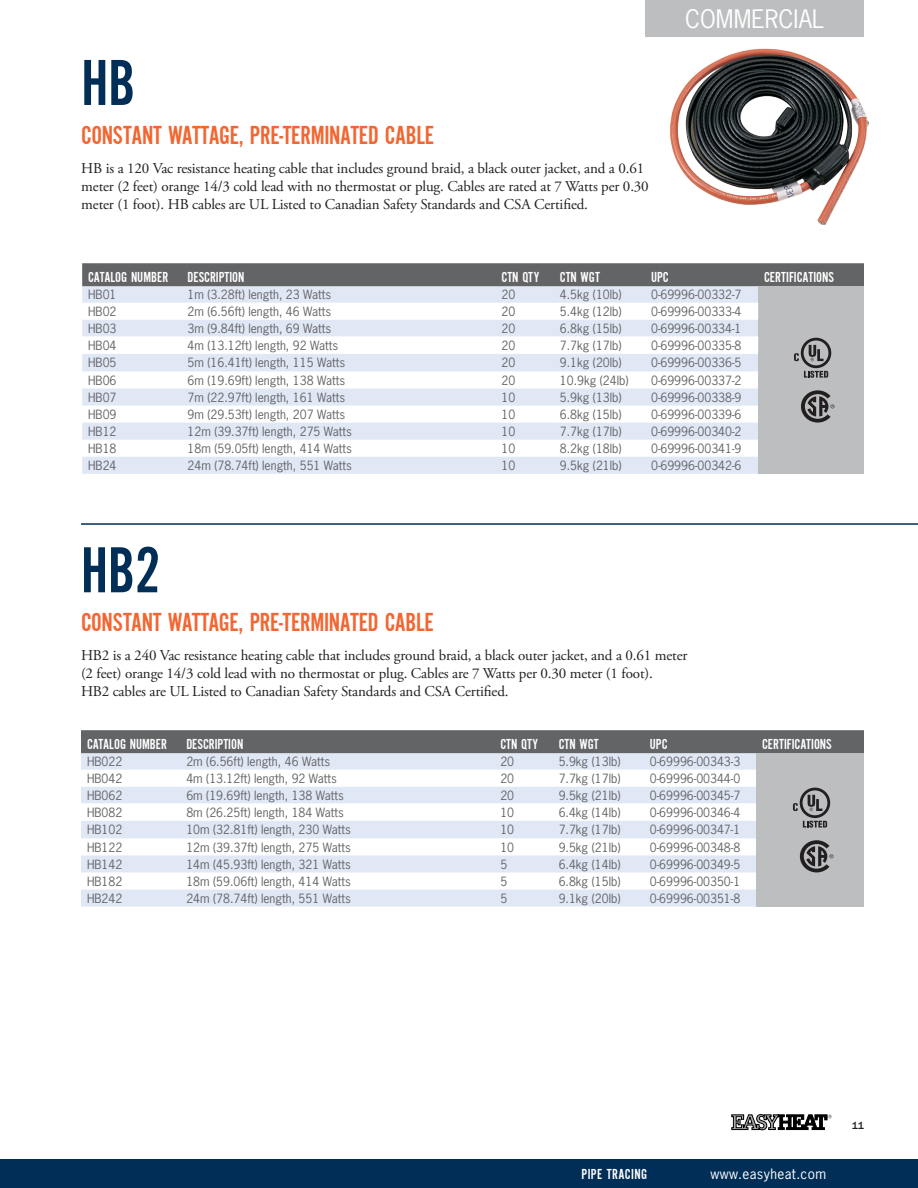
<style>
.page{position:relative;width:918px;height:1188px;background:#fff}
.page>*{position:absolute;margin:0;border:0;box-sizing:border-box;transform-origin:0 0}
.t1{font:67.5px "Alternate Gothic EF No Two";color:#002e57}
.t2{font:27px "Alternate Gothic EF No Two";letter-spacing:-.01em;color:#f26631}
.t3{font:24px "News Gothic Std";color:#fff}
.t4{font:15px/18px "Adobe Garamond Pro";letter-spacing:-.01em;color:#231f20}
.t5{font:15px "Alternate Gothic EF No Two";color:#fff}
.t6{font:15px "Alternate Gothic EF No Two";letter-spacing:.025em;color:#fff}
.t7{font:13.5px "News Gothic Std";letter-spacing:.03em;color:#fff}
.t8{font:12px "News Gothic Std";color:#636466}
.t9{font:500 10.5px "Franklin Gothic";color:#231f20}
</style>
<div class="page">
<svg style="left:732px;top:1114px;width:100px;height:16px"></svg>
<div style="left:0;top:1159px;width:918px;height:29px;background:#002e57"></div>
<div style="left:646px;top:0;width:218px;height:37px;background:#bcbec0"></div>
<hr style="left:81px;top:523px;width:837px;height:2px;background:#002e57">
<img style="left:670px;top:48px;width:199px;height:177px">
<div style="left:82px;top:263px;width:782px;height:23px;background:#636466"></div>
<svg style="left:82px;top:286px;width:676px;height:188px;fill:#e0e8f6"></svg>
<div style="left:758px;top:286px;width:106px;height:188px;background:#bcbec0"></div>
<svg style="left:82px;top:303px;width:676px;height:17px"></svg>
<svg style="left:82px;top:337px;width:676px;height:17px"></svg>
<svg style="left:794px;top:338px;width:37px;height:40px"></svg>
<svg style="left:801px;top:390px;width:34px;height:33px"></svg>
<div style="left:81px;top:730px;width:783px;height:23px;background:#636466"></div>
<svg style="left:81px;top:753px;width:675px;height:154px;fill:#e0e8f6"></svg>
<div style="left:756px;top:753px;width:108px;height:154px;background:#bcbec0"></div>
<svg style="left:81px;top:770px;width:675px;height:17px"></svg>
<svg style="left:81px;top:804px;width:675px;height:17px"></svg>
<svg style="left:793px;top:788px;width:37px;height:40px"></svg>
<svg style="left:800px;top:840px;width:34px;height:32px"></svg>
<h1 class="t1" style="left:81px;top:48px;width:56px">HB</h1>
<h2 class="t2" style="left:81px;top:121px;width:355px">CONSTANT WATTAGE, PRE-TERMINATED CABLE</h2>
<p class="t4" style="left:81px;top:160px;width:569px">HB is a 120 Vac resistance heating cable that includes ground braid, a black outer jacket, and a 0.61 meter (2 feet) orange 14/3 cold lead with no thermostat or plug. Cables are rated at 7 Watts per 0.30 meter (1 foot). HB cables are UL Listed to Canadian Safety Standards and CSA Certified.</p>
<h3 class="t3" style="left:685px;top:4px;width:141px">commercial</h3>
<p class="t5" style="left:88px;top:269px;width:81px">CATALOG NUMBER</p>
<p class="t5" style="left:188px;top:269px;width:59px">DESCRIPTION</p>
<p class="t5" style="left:502px;top:269px;width:39px">CTN QTY</p>
<p class="t5" style="left:560px;top:269px;width:42px">CTN WGT</p>
<p class="t5" style="left:651px;top:269px;width:7px">UPC</p>
<p class="t5" style="left:764px;top:269px;width:71px">CERTIFICATIONS</p>
<p class="t8" style="left:88px;top:287px;width:30px">HB01</p>
<p class="t8" style="left:188px;top:287px;width:145px">1m (3.28ft) length, 23 Watts</p>
<p class="t8" style="left:502px;top:287px;width:15px">20</p>
<p class="t8" style="left:560px;top:287px;width:63px">4.5kg (10lb)</p>
<p class="t8" style="left:651px;top:287px;width:92px">0-69996-00332-7</p>
<p class="t8" style="left:88px;top:304px;width:30px">HB02</p>
<p class="t8" style="left:188px;top:304px;width:145px">2m (6.56ft) length, 46 Watts</p>
<p class="t8" style="left:502px;top:304px;width:15px">20</p>
<p class="t8" style="left:560px;top:304px;width:63px">5.4kg (12lb)</p>
<p class="t8" style="left:651px;top:304px;width:92px">0-69996-00333-4</p>
<p class="t8" style="left:88px;top:321px;width:30px">HB03</p>
<p class="t8" style="left:188px;top:321px;width:145px">3m (9.84ft) length, 69 Watts</p>
<p class="t8" style="left:502px;top:321px;width:15px">20</p>
<p class="t8" style="left:560px;top:321px;width:63px">6.8kg (15lb)</p>
<p class="t8" style="left:651px;top:321px;width:92px">0-69996-00334-1</p>
<p class="t8" style="left:88px;top:338px;width:30px">HB04</p>
<p class="t8" style="left:188px;top:338px;width:152px">4m (13.12ft) length, 92 Watts</p>
<p class="t8" style="left:502px;top:338px;width:15px">20</p>
<p class="t8" style="left:560px;top:338px;width:63px">7.7kg (17lb)</p>
<p class="t8" style="left:651px;top:338px;width:92px">0-69996-00335-8</p>
<p class="t8" style="left:88px;top:355px;width:30px">HB05</p>
<p class="t8" style="left:188px;top:355px;width:159px">5m (16.41ft) length, 115 Watts</p>
<p class="t8" style="left:502px;top:355px;width:15px">20</p>
<p class="t8" style="left:560px;top:355px;width:63px">9.1kg (20lb)</p>
<p class="t8" style="left:651px;top:355px;width:92px">0-69996-00336-5</p>
<p class="t8" style="left:88px;top:372px;width:30px">HB06</p>
<p class="t8" style="left:188px;top:372px;width:159px">6m (19.69ft) length, 138 Watts</p>
<p class="t8" style="left:502px;top:372px;width:15px">20</p>
<p class="t8" style="left:560px;top:372px;width:70px">10.9kg (24lb)</p>
<p class="t8" style="left:651px;top:372px;width:92px">0-69996-00337-2</p>
<p class="t8" style="left:88px;top:389px;width:30px">HB07</p>
<p class="t8" style="left:188px;top:389px;width:159px">7m (22.97ft) length, 161 Watts</p>
<p class="t8" style="left:502px;top:389px;width:15px">10</p>
<p class="t8" style="left:560px;top:389px;width:63px">5.9kg (13lb)</p>
<p class="t8" style="left:651px;top:389px;width:92px">0-69996-00338-9</p>
<p class="t8" style="left:88px;top:407px;width:30px">HB09</p>
<p class="t8" style="left:188px;top:407px;width:159px">9m (29.53ft) length, 207 Watts</p>
<p class="t8" style="left:502px;top:407px;width:15px">10</p>
<p class="t8" style="left:560px;top:407px;width:63px">6.8kg (15lb)</p>
<p class="t8" style="left:651px;top:407px;width:92px">0-69996-00339-6</p>
<p class="t8" style="left:88px;top:424px;width:30px">HB12</p>
<p class="t8" style="left:188px;top:424px;width:166px">12m (39.37ft) length, 275 Watts</p>
<p class="t8" style="left:502px;top:424px;width:15px">10</p>
<p class="t8" style="left:560px;top:424px;width:63px">7.7kg (17lb)</p>
<p class="t8" style="left:651px;top:424px;width:92px">0-69996-00340-2</p>
<p class="t8" style="left:88px;top:441px;width:30px">HB18</p>
<p class="t8" style="left:188px;top:441px;width:166px">18m (59.05ft) length, 414 Watts</p>
<p class="t8" style="left:502px;top:441px;width:15px">10</p>
<p class="t8" style="left:560px;top:441px;width:63px">8.2kg (18lb)</p>
<p class="t8" style="left:651px;top:441px;width:92px">0-69996-00341-9</p>
<p class="t8" style="left:88px;top:458px;width:30px">HB24</p>
<p class="t8" style="left:188px;top:458px;width:166px">24m (78.74ft) length, 551 Watts</p>
<p class="t8" style="left:502px;top:458px;width:15px">10</p>
<p class="t8" style="left:560px;top:458px;width:63px">9.5kg (21lb)</p>
<p class="t8" style="left:651px;top:458px;width:92px">0-69996-00342-6</p>
<h1 class="t1" style="left:81px;top:535px;width:81px">HB2</h1>
<h2 class="t2" style="left:81px;top:608px;width:355px">CONSTANT WATTAGE, PRE-TERMINATED CABLE</h2>
<p class="t4" style="left:81px;top:647px;width:608px">HB2 is a 240 Vac resistance heating cable that includes ground braid, a black outer jacket, and a 0.61 meter (2 feet) orange 14/3 cold lead with no thermostat or plug. Cables are 7 Watts per 0.30 meter (1 foot).<br>HB2 cables are UL Listed to Canadian Safety Standards and CSA Certified.</p>
<p class="t5" style="left:87px;top:736px;width:81px">CATALOG NUMBER</p>
<p class="t5" style="left:186px;top:736px;width:59px">DESCRIPTION</p>
<p class="t5" style="left:500px;top:736px;width:39px">CTN QTY</p>
<p class="t5" style="left:559px;top:736px;width:42px">CTN WGT</p>
<p class="t5" style="left:650px;top:736px;width:7px">UPC</p>
<p class="t5" style="left:762px;top:736px;width:71px">CERTIFICATIONS</p>
<p class="t8" style="left:87px;top:754px;width:37px">HB022</p>
<p class="t8" style="left:186px;top:754px;width:145px">2m (6.56ft) length, 46 Watts</p>
<p class="t8" style="left:500px;top:754px;width:15px">20</p>
<p class="t8" style="left:559px;top:754px;width:63px">5.9kg (13lb)</p>
<p class="t8" style="left:650px;top:754px;width:92px">0-69996-00343-3</p>
<p class="t8" style="left:87px;top:771px;width:37px">HB042</p>
<p class="t8" style="left:186px;top:771px;width:152px">4m (13.12ft) length, 92 Watts</p>
<p class="t8" style="left:500px;top:771px;width:15px">20</p>
<p class="t8" style="left:559px;top:771px;width:63px">7.7kg (17lb)</p>
<p class="t8" style="left:650px;top:771px;width:92px">0-69996-00344-0</p>
<p class="t8" style="left:87px;top:787px;width:37px">HB062</p>
<p class="t8" style="left:186px;top:787px;width:159px">6m (19.69ft) length, 138 Watts</p>
<p class="t8" style="left:500px;top:787px;width:15px">20</p>
<p class="t8" style="left:559px;top:787px;width:63px">9.5kg (21lb)</p>
<p class="t8" style="left:650px;top:787px;width:92px">0-69996-00345-7</p>
<p class="t8" style="left:87px;top:805px;width:37px">HB082</p>
<p class="t8" style="left:186px;top:805px;width:159px">8m (26.25ft) length, 184 Watts</p>
<p class="t8" style="left:500px;top:805px;width:15px">10</p>
<p class="t8" style="left:559px;top:805px;width:63px">6.4kg (14lb)</p>
<p class="t8" style="left:650px;top:805px;width:92px">0-69996-00346-4</p>
<p class="t8" style="left:87px;top:822px;width:37px">HB102</p>
<p class="t8" style="left:186px;top:822px;width:166px">10m (32.81ft) length, 230 Watts</p>
<p class="t8" style="left:500px;top:822px;width:15px">10</p>
<p class="t8" style="left:559px;top:822px;width:63px">7.7kg (17lb)</p>
<p class="t8" style="left:650px;top:822px;width:92px">0-69996-00347-1</p>
<p class="t8" style="left:87px;top:839px;width:37px">HB122</p>
<p class="t8" style="left:186px;top:839px;width:166px">12m (39.37ft) length, 275 Watts</p>
<p class="t8" style="left:500px;top:839px;width:15px">10</p>
<p class="t8" style="left:559px;top:839px;width:63px">9.5kg (21lb)</p>
<p class="t8" style="left:650px;top:839px;width:92px">0-69996-00348-8</p>
<p class="t8" style="left:87px;top:856px;width:37px">HB142</p>
<p class="t8" style="left:186px;top:856px;width:166px">14m (45.93ft) length, 321 Watts</p>
<p class="t8" style="left:500px;top:856px;width:8px">5</p>
<p class="t8" style="left:559px;top:856px;width:63px">6.4kg (14lb)</p>
<p class="t8" style="left:650px;top:856px;width:92px">0-69996-00349-5</p>
<p class="t8" style="left:87px;top:873px;width:37px">HB182</p>
<p class="t8" style="left:186px;top:873px;width:166px">18m (59.06ft) length, 414 Watts</p>
<p class="t8" style="left:500px;top:873px;width:8px">5</p>
<p class="t8" style="left:559px;top:873px;width:63px">6.8kg (15lb)</p>
<p class="t8" style="left:650px;top:873px;width:92px">0-69996-00350-1</p>
<p class="t8" style="left:87px;top:891px;width:37px">HB242</p>
<p class="t8" style="left:186px;top:891px;width:166px">24m (78.74ft) length, 551 Watts</p>
<p class="t8" style="left:500px;top:891px;width:8px">5</p>
<p class="t8" style="left:559px;top:891px;width:63px">9.1kg (20lb)</p>
<p class="t8" style="left:650px;top:891px;width:92px">0-69996-00351-8</p>
<p class="t6" style="left:582px;top:1166px;width:67px">PIPE TRACING</p>
<p class="t7" style="left:710px;top:1165px;width:117px">www.easyheat.com</p>
<p class="t9" style="left:852px;top:1119px;width:14px">11</p>
</div>
